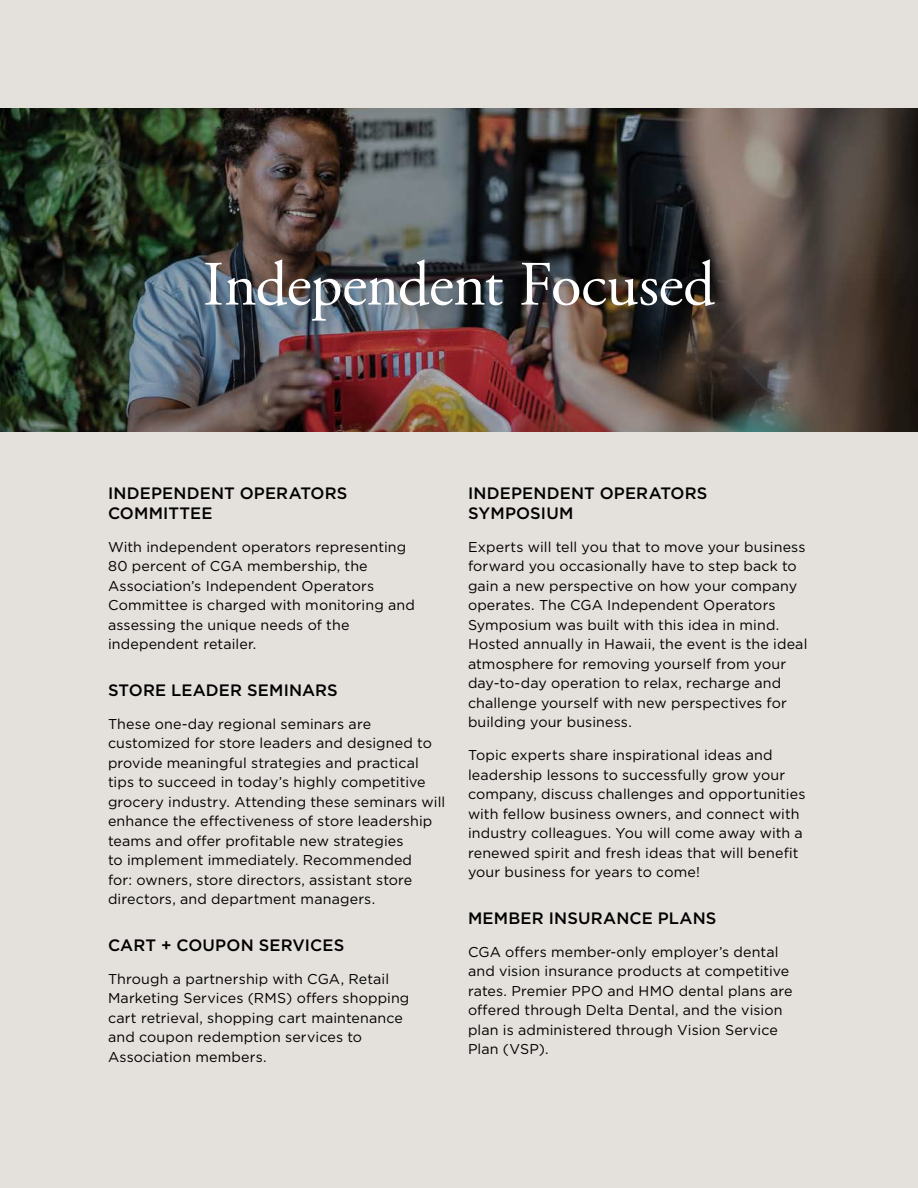
<style>
.page{position:relative;width:918px;height:1188px;background:#e4e0db}
.page>*{position:absolute;margin:0;border:0;box-sizing:border-box;transform-origin:0 0}
.t1{font:63px "Adobe Garamond Pro";letter-spacing:-.015em;color:#fff}
.t2{font:500 16.5px/19.5px "Gotham";letter-spacing:.01em;color:#000}
.t3{font:14.25px/19.5px "Gotham";letter-spacing:.01em;color:#000}
</style>
<div class="page">
<img style="left:0;top:108px;width:918px;height:324px">
<h1 class="t1" style="left:203px;top:247px;width:514px">Independent Focused</h1>
<p class="t2" style="left:108px;top:483px;width:241px">INDEPENDENT OPERATORS<br>COMMITTEE</p>
<p class="t3" style="left:108px;top:537px;width:308px">With independent operators representing 80 percent of CGA membership, the Association’s Independent Operators Committee is charged with monitoring and assessing the unique needs of the independent retailer.</p>
<p class="t2" style="left:108px;top:680px;width:231px">STORE LEADER SEMINARS</p>
<p class="t3" style="left:108px;top:714px;width:339px">These one-day regional seminars are customized for store leaders and designed to provide meaningful strategies and practical tips to succeed in today’s highly competitive grocery industry. Attending these seminars will enhance the effectiveness of store leadership teams and offer profitable new strategies<br>to implement immediately. Recommended<br>for: owners, store directors, assistant store directors, and department managers.</p>
<p class="t2" style="left:108px;top:935px;width:238px">CART + COUPON SERVICES</p>
<p class="t3" style="left:108px;top:969px;width:303px">Through a partnership with CGA, Retail Marketing Services (RMS) offers shopping cart retrieval, shopping cart maintenance and coupon redemption services to Association members.</p>
<p class="t2" style="left:468px;top:483px;width:241px">INDEPENDENT OPERATORS<br>SYMPOSIUM</p>
<p class="t3" style="left:468px;top:537px;width:341px">Experts will tell you that to move your business forward you occasionally have to step back to gain a new perspective on how your company operates. The CGA Independent Operators Symposium was built with this idea in mind.<br>Hosted annually in Hawaii, the event is the ideal atmosphere for removing yourself from your day-to-day operation to relax, recharge and challenge yourself with new perspectives for building your business.</p>
<p class="t3" style="left:468px;top:745px;width:339px">Topic experts share inspirational ideas and leadership lessons to successfully grow your company, discuss challenges and opportunities with fellow business owners, and connect with industry colleagues. You will come away with a renewed spirit and fresh ideas that will benefit your business for years to come!</p>
<p class="t2" style="left:468px;top:908px;width:250px">MEMBER INSURANCE PLANS</p>
<p class="t3" style="left:468px;top:942px;width:326px">CGA offers member-only employer’s dental and vision insurance products at competitive rates. Premier PPO and HMO dental plans are offered through Delta Dental, and the vision plan is administered through Vision Service Plan (VSP).</p>
</div>
